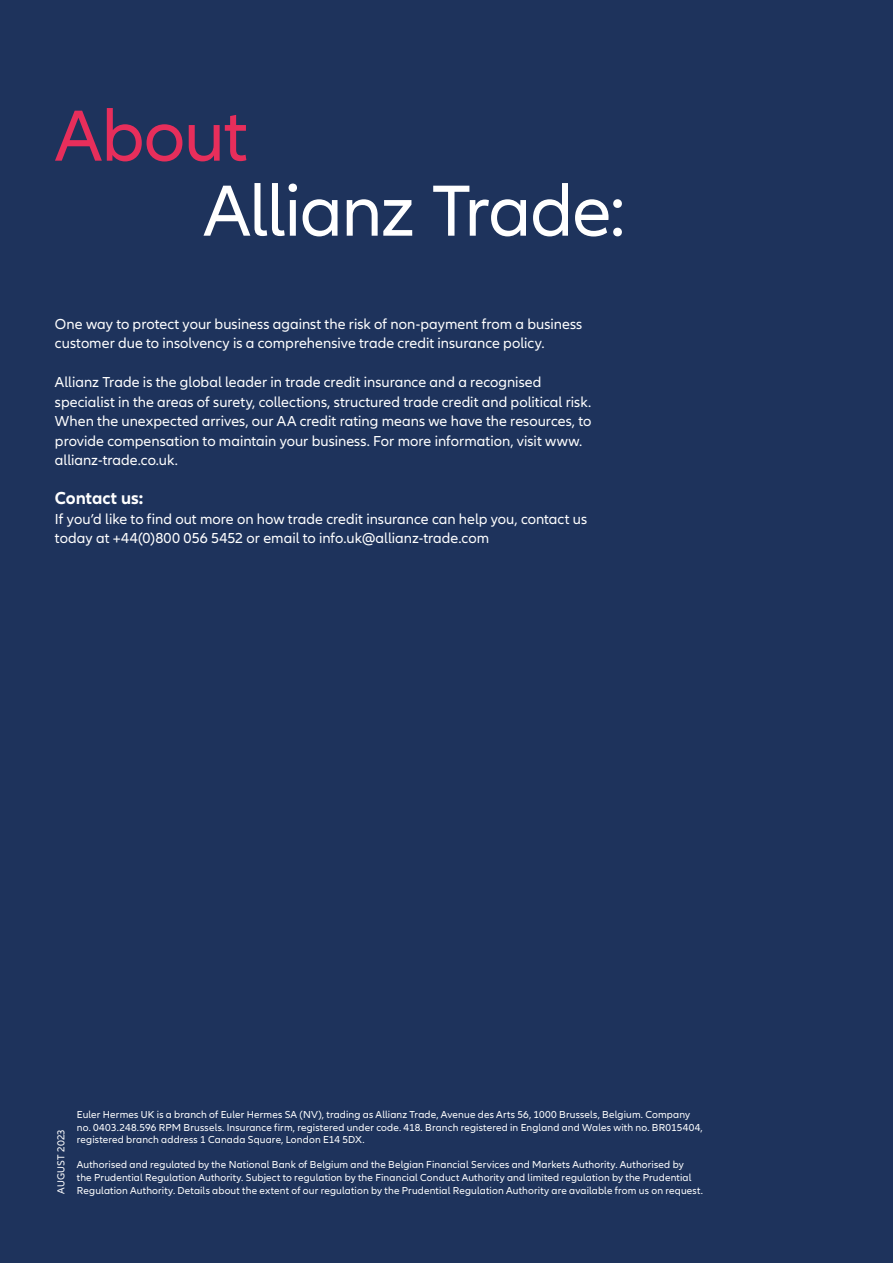
<style>
.page{position:relative;width:893px;height:1263px;background:#1e335c}
.page>*{position:absolute;margin:0;border:0;box-sizing:border-box;transform-origin:0 0}
.t1{font:75px "Allianz Neo";letter-spacing:-.02em;color:#fff}
.t2{font:75px "Allianz Neo";letter-spacing:-.015em;color:#e72e5b}
.t3{font:700 18px "Allianz Neo";color:#fff}
.t4{font:15px/19.5px "Allianz Neo";color:#fff}
.t5{font:10.5px/12.6px "Allianz Neo";letter-spacing:.015em;color:#fff}
</style>
<div class="page">
<h1 class="t2" style="left:55px;top:93px;width:194px">About</h1>
<h1 class="t1" style="left:203px;top:168px;width:423px">Allianz Trade:</h1>
<h3 class="t4" style="left:55px;top:315px;width:529px">One way to protect your business against the risk of non-payment from a business customer due to insolvency is a comprehensive trade credit insurance policy.</h3>
<p class="t4" style="left:55px;top:373px;width:538px">Allianz Trade is the global leader in trade credit insurance and a recognised specialist in the areas of surety, collections, structured trade credit and political risk.<br>When the unexpected arrives, our AA credit rating means we have the resources, to provide compensation to maintain your business. For more information, visit www. allianz-trade.co.uk.</p>
<h2 class="t3" style="left:55px;top:488px;width:90px">Contact us:</h2>
<h3 class="t4" style="left:55px;top:510px;width:534px">If you’d like to find out more on how trade credit insurance can help you, contact us today at +44(0)800 056 5452 or email to info.uk@allianz-trade.com</h3>
<p class="t5" style="left:55px;top:1194px;width:66px;rotate:-90deg">AUGUST 2023</p>
<p class="t5" style="left:77px;top:1108px;width:627px">Euler Hermes UK is a branch of Euler Hermes SA (NV), trading as Allianz Trade, Avenue des Arts 56, 1000 Brussels, Belgium. Company no. 0403.248.596 RPM Brussels. Insurance firm, registered under code. 418. Branch registered in England and Wales with no. BR015404, registered branch address 1 Canada Square, London E14 5DX.</p>
<p class="t5" style="left:77px;top:1159px;width:628px">Authorised and regulated by the National Bank of Belgium and the Belgian Financial Services and Markets Authority. Authorised by<br>the Prudential Regulation Authority. Subject to regulation by the Financial Conduct Authority and limited regulation by the Prudential<br>Regulation Authority. Details about the extent of our regulation by the Prudential Regulation Authority are available from us on request.</p>
</div>
